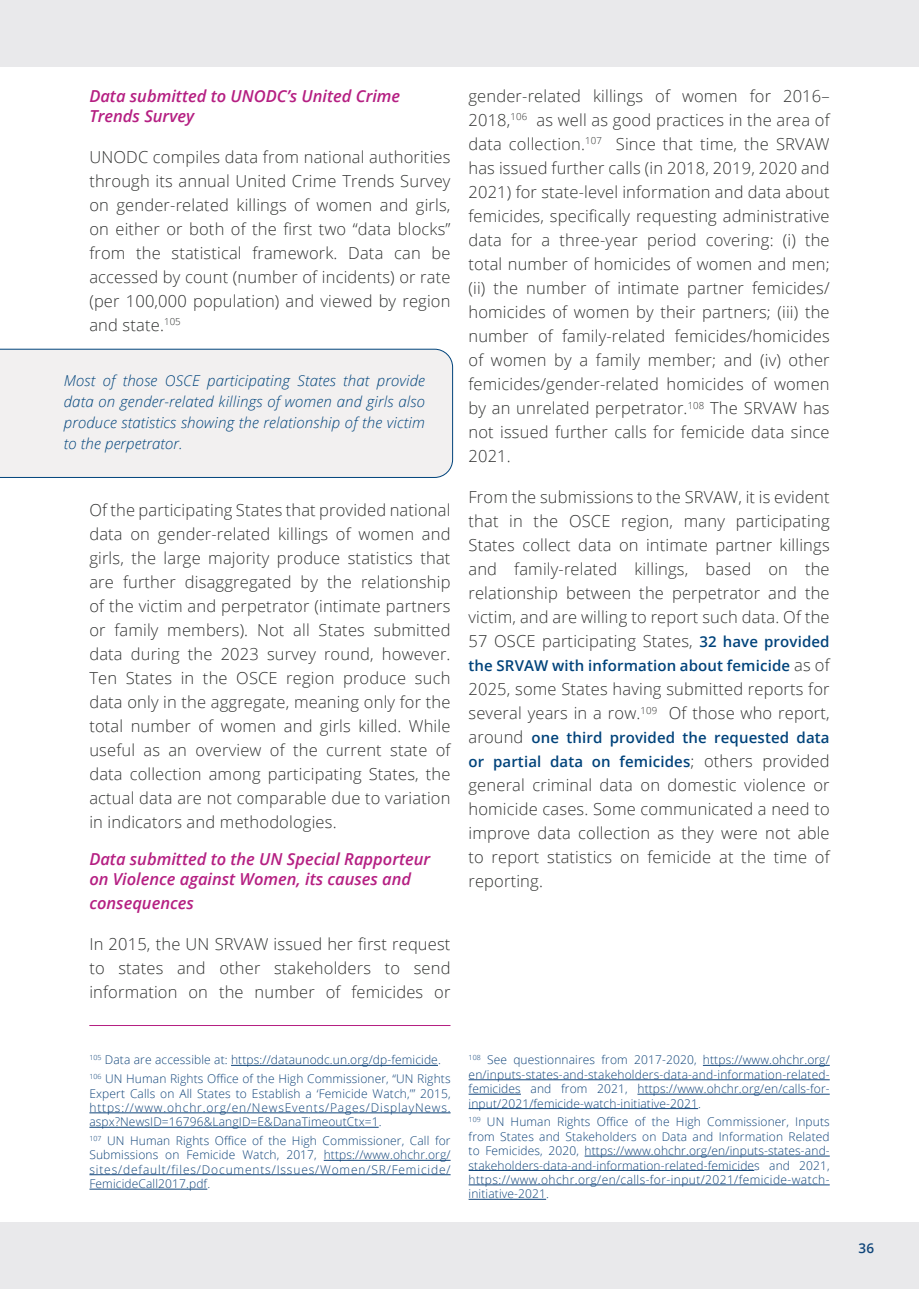
<style>
.page{position:relative;width:919px;height:1289px;background:#fff}
.page>*{position:absolute;margin:0;border:0;box-sizing:border-box;transform-origin:0 0}
.t1{font:300 16.5px/24px "Open Sans";letter-spacing:.01em;color:#323332;text-align:justify}
.t2{font:italic 600 16.5px/19.8px "Open Sans";color:#b51f82}
.t3{font:italic 300 15px/21px "Open Sans";letter-spacing:.01em;color:#00437b;text-align:justify}
.t4{font:600 15px/24px "Open Sans";letter-spacing:.01em;color:#00437b}
.t5{font:600 13.5px "Open Sans";color:#0f457a}
.t6{font:300 12px/14.4px "Open Sans";letter-spacing:.01em;color:#10447a;text-align:justify}
.s1{font-weight:600;font-size:15px;color:#00437b}
.s2{font-weight:300;font-size:16.5px;color:#323332}
</style>
<div class="page">
<div style="left:0;top:1222px;width:918px;height:66px;background:#e9e9eb"></div>
<div style="left:0;top:0;width:918px;height:67px;background:#e9e9eb"></div>
<div style="left:0;top:349px;width:453px;height:129px;background:#f2f0f0"></div>
<hr style="left:231px;top:1065px;width:207px;height:1px;background:#10447a">
<hr style="left:89px;top:1112px;width:361px;height:1px;background:#10447a">
<hr style="left:89px;top:1126px;width:289px;height:1px;background:#10447a">
<hr style="left:324px;top:1159px;width:126px;height:1px;background:#10447a">
<hr style="left:89px;top:1174px;width:361px;height:1px;background:#10447a">
<hr style="left:89px;top:1188px;width:118px;height:1px;background:#10447a">
<hr style="left:702px;top:1065px;width:127px;height:1px;background:#10447a">
<hr style="left:468px;top:1079px;width:361px;height:1px;background:#10447a">
<hr style="left:468px;top:1093px;width:53px;height:1px;background:#10447a">
<hr style="left:637px;top:1093px;width:192px;height:1px;background:#10447a">
<hr style="left:468px;top:1108px;width:230px;height:1px;background:#10447a">
<hr style="left:584px;top:1155px;width:245px;height:1px;background:#10447a">
<hr style="left:468px;top:1170px;width:286px;height:1px;background:#10447a">
<hr style="left:468px;top:1184px;width:361px;height:1px;background:#10447a">
<hr style="left:468px;top:1198px;width:78px;height:1px;background:#10447a">
<hr style="left:89px;top:1025px;width:361px;height:1px;background:#b51f82">
<p class="t2" style="left:89px;top:86px;width:312px">Data submitted to UNODC’s United Crime<br>Trends Survey</p>
<p class="t1" style="left:89px;top:144px;width:362px">UNODC compiles data from national authorities through its annual United Crime Trends Survey on gender-related killings of women and girls, on either or both of the first two “data blocks” from the statistical framework. Data can be accessed by count (number of incidents) or rate (per 100,000 population) and viewed by region and state.<sup>105</sup></p>
<p class="t3" style="left:64px;top:370px;width:362px">Most of those OSCE participating States that provide data on gender-related killings of women and girls also produce statistics showing the relationship of the victim to the perpetrator.</p>
<p class="t1" style="left:89px;top:497px;width:362px">Of the participating States that provided national data on gender-related killings of women and girls, the large majority produce statistics that are further disaggregated by the relationship of the victim and perpetrator (intimate partners or family members). Not all States submitted data during the 2023 survey round, however.<br>Ten States in the OSCE region produce such data only in the aggregate, meaning only for the total number of women and girls killed. While useful as an overview of the current state of data collection among participating States, the actual data are not comparable due to variation in indicators and methodologies.</p>
<p class="t2" style="left:89px;top:848px;width:342px">Data submitted to the UN Special Rapporteur on Violence against Women, its causes and</p>
<p class="t2" style="left:89px;top:892px;width:106px">consequences</p>
<p class="t1" style="left:89px;top:931px;width:362px">In 2015, the UN SRVAW issued her first request to states and other stakeholders to send information on the number of femicides or</p>
<p class="t1" style="left:468px;top:83px;width:363px">gender-related killings of women for 2016– 2018,<sup>106</sup> as well as good practices in the area of data collection.<sup>107</sup> Since that time, the SRVAW has issued further calls (in 2018, 2019, 2020 and 2021) for state-level information and data about femicides, specifically requesting administrative data for a three-year period covering: (i) the total number of homicides of women and men; (ii) the number of intimate partner femicides/ homicides of women by their partners; (iii) the number of family-related femicides/homicides of women by a family member; and (iv) other femicides/gender-related homicides of women by an unrelated perpetrator.<sup>108</sup> The SRVAW has not issued further calls for femicide data since 2021.</p>
<p class="t1" style="left:468px;top:484px;width:362px">From the submissions to the SRVAW, it is evident that in the OSCE region, many participating States collect data on intimate partner killings and family-related killings, based on the relationship between the perpetrator and the victim, and are willing to report such data. Of the 57 OSCE participating States, <span class="s1">32 have provided</span></p>
<p class="t4" style="left:468px;top:653px;width:362px">the SRVAW with information about femicide <span class="s2">as of</span></p>
<p class="t1" style="left:468px;top:676px;width:362px">2025, some States having submitted reports for several years in a row.<sup>109</sup> Of those who report,</p>
<p class="t4" style="left:468px;top:725px;width:362px"><span class="s2">around</span> one third provided the requested data or partial data on femicides<span class="s2">; others provided</span></p>
<p class="t1" style="left:468px;top:772px;width:362px">general criminal data on domestic violence or homicide cases. Some communicated a need to improve data collection as they were not able to report statistics on femicide at the time of reporting.</p>
<p class="t6" style="left:89px;top:1052px;width:353px"><sup>105</sup> Data are accessible at: https://dataunodc.un.org/dp-femicide.</p>
<p class="t6" style="left:89px;top:1071px;width:363px"><sup>106</sup> UN Human Rights Office of the High Commissioner, “UN Rights Expert Calls on All States to Establish a ‘Femicide Watch,’” 2015, https://www.ohchr.org/en/NewsEvents/Pages/DisplayNews. aspx?NewsID=16796&amp;LangID=E&amp;DanaTimeoutCtx=1.</p>
<p class="t6" style="left:89px;top:1133px;width:362px"><sup>107</sup> UN Human Rights Office of the High Commissioner, Call for Submissions on Femicide Watch, 2017, https://www.ohchr.org/ sites/default/files/Documents/Issues/Women/SR/Femicide/ FemicideCall2017.pdf.</p>
<p class="t6" style="left:468px;top:1052px;width:362px"><sup>108</sup> See questionnaires from 2017-2020, https://www.ohchr.org/ en/inputs-states-and-stakeholders-data-and-information-related&shy;femicides and from 2021, https://www.ohchr.org/en/calls-for&shy;input/2021/femicide-watch-initiative-2021.</p>
<p class="t6" style="left:468px;top:1114px;width:362px"><sup>109</sup> UN Human Rights Office of the High Commissioner, Inputs from States and Stakeholders on Data and Information Related to Femicides, 2020, https://www.ohchr.org/en/inputs-states-and&shy;stakeholders-data-and-information-related-femicides and 2021, https://www.ohchr.org/en/calls-for-input/2021/femicide-watch&shy;initiative-2021.</p>
<p class="t5" style="left:858px;top:1238px;width:17px">36</p>
</div>
